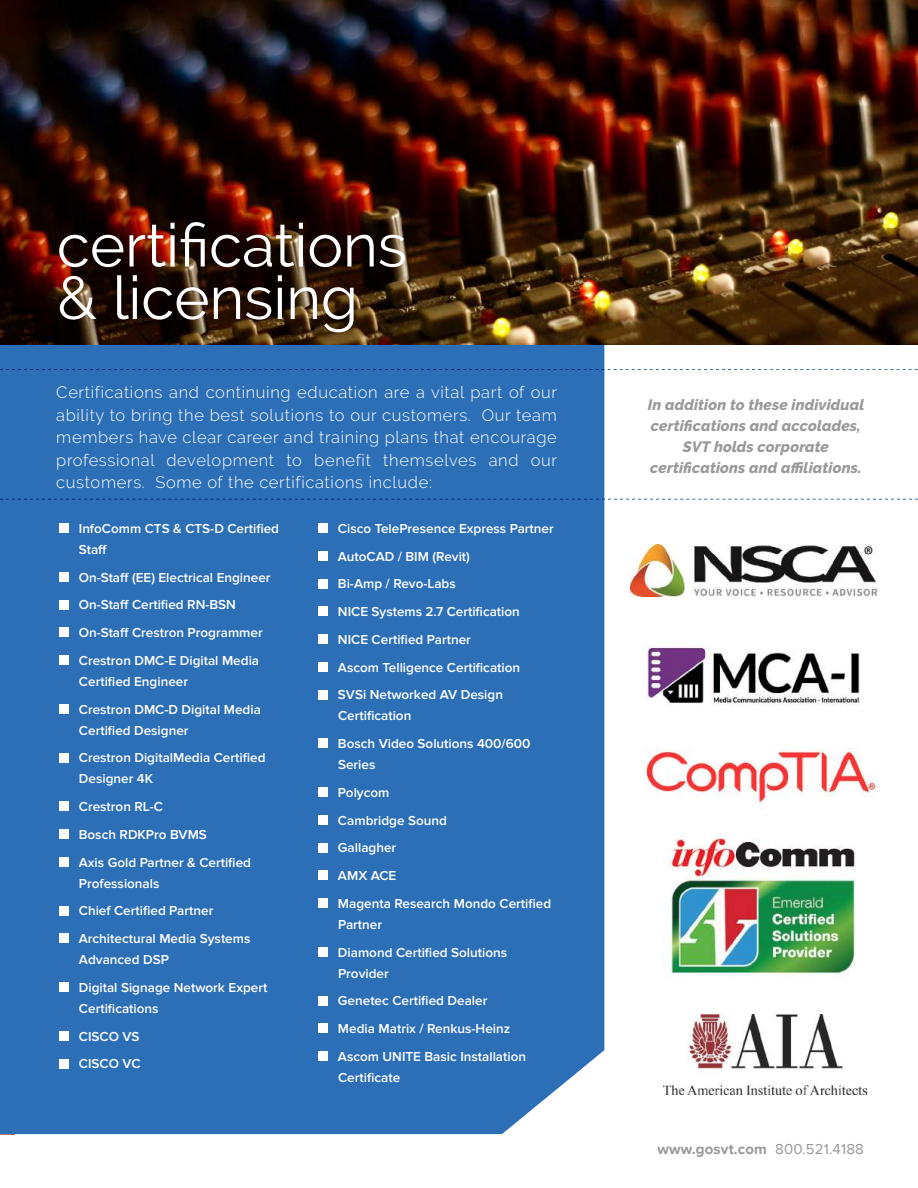
<style>
.page{position:relative;width:918px;height:1188px;background:#fff}
.page>*{position:absolute;margin:0;border:0;box-sizing:border-box;transform-origin:0 0}
.t1{font:60px/52.5px "Raleway";color:#fff}
.t2{font:300 16.5px/22.5px "Raleway";letter-spacing:.04em;color:#fff;text-align:justify}
.t3{font:italic 800 15px/21px "Raleway";letter-spacing:.01em;color:#9a9899;text-align:center}
.t4{font:700 15px "Proxima Nova";letter-spacing:.01em;color:#9a9899}
.t5{font:600 13.5px/27.8px "Proxima Nova";color:#fff}
.s1{font-weight:400}
</style>
<div class="page">
<img style="left:1px;top:0;width:917px;height:345px">
<div style="left:0;top:345px;width:604px;height:789px;background:#2d6fb7"></div>
<div style="left:59px;top:523px;width:9px;height:10px;background:#fff"></div>
<div style="left:59px;top:572px;width:9px;height:10px;background:#fff"></div>
<div style="left:59px;top:600px;width:9px;height:9px;background:#fff"></div>
<div style="left:59px;top:627px;width:9px;height:10px;background:#fff"></div>
<div style="left:59px;top:655px;width:9px;height:10px;background:#fff"></div>
<div style="left:59px;top:704px;width:9px;height:10px;background:#fff"></div>
<div style="left:59px;top:753px;width:9px;height:9px;background:#fff"></div>
<div style="left:59px;top:801px;width:9px;height:10px;background:#fff"></div>
<div style="left:59px;top:829px;width:9px;height:10px;background:#fff"></div>
<div style="left:59px;top:857px;width:9px;height:10px;background:#fff"></div>
<div style="left:59px;top:906px;width:9px;height:9px;background:#fff"></div>
<div style="left:59px;top:933px;width:9px;height:10px;background:#fff"></div>
<div style="left:59px;top:982px;width:9px;height:10px;background:#fff"></div>
<div style="left:59px;top:1031px;width:9px;height:10px;background:#fff"></div>
<div style="left:59px;top:1059px;width:9px;height:9px;background:#fff"></div>
<div style="left:318px;top:523px;width:10px;height:10px;background:#fff"></div>
<div style="left:318px;top:551px;width:10px;height:10px;background:#fff"></div>
<div style="left:318px;top:579px;width:10px;height:9px;background:#fff"></div>
<div style="left:318px;top:606px;width:10px;height:10px;background:#fff"></div>
<div style="left:318px;top:634px;width:10px;height:10px;background:#fff"></div>
<div style="left:318px;top:662px;width:10px;height:10px;background:#fff"></div>
<div style="left:318px;top:690px;width:10px;height:9px;background:#fff"></div>
<div style="left:318px;top:738px;width:10px;height:10px;background:#fff"></div>
<div style="left:318px;top:787px;width:10px;height:10px;background:#fff"></div>
<div style="left:318px;top:815px;width:10px;height:10px;background:#fff"></div>
<div style="left:318px;top:843px;width:10px;height:9px;background:#fff"></div>
<div style="left:318px;top:870px;width:10px;height:10px;background:#fff"></div>
<div style="left:318px;top:898px;width:10px;height:10px;background:#fff"></div>
<div style="left:318px;top:947px;width:10px;height:10px;background:#fff"></div>
<div style="left:318px;top:996px;width:10px;height:9px;background:#fff"></div>
<div style="left:318px;top:1023px;width:10px;height:10px;background:#fff"></div>
<div style="left:318px;top:1051px;width:10px;height:10px;background:#fff"></div>
<svg style="left:0;top:369px;width:918px;height:1px"></svg>
<svg style="left:0;top:499px;width:918px;height:1px"></svg>
<img style="left:663px;top:1015px;width:203px;height:79px">
<img style="left:644px;top:748px;width:232px;height:61px">
<img style="left:665px;top:834px;width:191px;height:143px">
<img style="left:631px;top:545px;width:245px;height:51px">
<img style="left:644px;top:645px;width:216px;height:60px">
<h1 class="t1" style="left:57px;top:219px;width:352px">certifications &amp; licensing</h1>
<p class="t2" style="left:56px;top:381px;width:502px">Certifications and continuing education are a vital part of our ability to bring the best solutions to our customers. Our team members have clear career and training plans that encourage professional development to benefit themselves and our customers. Some of the certifications include:</p>
<p class="t5" style="left:79px;top:518px;width:202px;line-height:21px">InfoComm CTS &amp; CTS-D Certified<br>Staff</p>
<p class="t5" style="left:79px;top:564px;width:193px">On-Staff (EE) Electrical Engineer<br>On-Staff Certified RN-BSN<br>On-Staff Crestron Programmer<br>Crestron DMC-E Digital Media</p>
<p class="t5" style="left:79px;top:668px;width:184px">Certified Engineer<br>Crestron DMC-D Digital Media</p>
<p class="t5" style="left:79px;top:717px;width:188px">Certified Designer<br>Crestron DigitalMedia Certified</p>
<p class="t5" style="left:79px;top:765px;width:174px">Designer 4K<br>Crestron RL-C<br>Bosch RDKPro BVMS<br>Axis Gold Partner &amp; Certified</p>
<p class="t5" style="left:79px;top:870px;width:173px">Professionals<br>Chief Certified Partner<br>Architectural Media Systems</p>
<p class="t5" style="left:79px;top:946px;width:190px">Advanced DSP<br>Digital Signage Network Expert</p>
<p class="t5" style="left:79px;top:995px;width:81px">Certifications<br>CISCO VS<br>CISCO VC</p>
<p class="t5" style="left:338px;top:515px;width:217px">Cisco TelePresence Express Partner<br>AutoCAD / BIM (Revit)<br>Bi-Amp / Revo-Labs<br>NICE Systems 2.7 Certification<br>NICE Certified Partner<br>Ascom Telligence Certification<br>SVSi Networked AV Design</p>
<p class="t5" style="left:338px;top:702px;width:194px">Certification<br>Bosch Video Solutions 400/600</p>
<p class="t5" style="left:338px;top:751px;width:215px">Series<br>Polycom<br>Cambridge Sound<br>Gallagher<br>AMX ACE<br>Magenta Research Mondo Certified</p>
<p class="t5" style="left:338px;top:911px;width:171px">Partner<br>Diamond Certified Solutions</p>
<p class="t5" style="left:338px;top:960px;width:190px">Provider<br>Genetec Certified Dealer<br>Media Matrix / Renkus-Heinz<br>Ascom UNITE Basic Installation</p>
<p class="t5" style="left:338px;top:1064px;width:64px">Certificate</p>
<p class="t3" style="left:648px;top:394px;width:218px">In addition to these individual certifications and accolades,<br>SVT holds corporate certifications and affiliations.</p>
<p class="t4" style="left:657px;top:1140px;width:208px">www.gosvt.com <span class="s1">800.521.4188</span></p>
</div>
